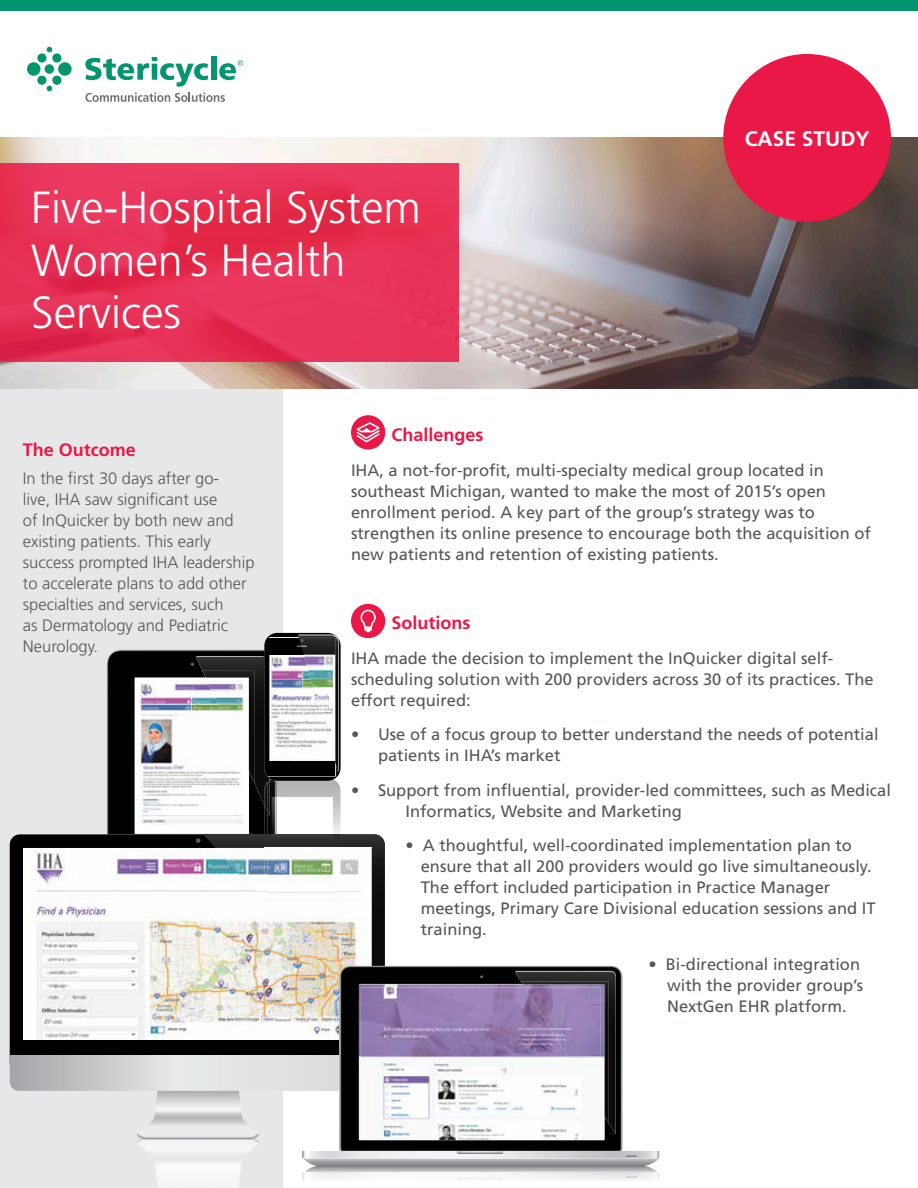
<style>
.page{position:relative;width:918px;height:1188px;background:#fff}
.page>*{position:absolute;margin:0;border:0;box-sizing:border-box;transform-origin:0 0}
.Main_Header__h1{font:300 45px/52.5px "Frutiger LT Std";color:#fff}
.t1{font:700 21px "Frutiger LT Std";color:#fff}
.Section_Header__h2{font:700 18px "Frutiger LT Std";color:#ea1846}
.Summary_Header{font:700 18px "Frutiger LT Std";color:#ea1846}
.Section_Body{font:16.5px/21px "Frutiger LT Std";color:#525857}
.Summary_Body_Bullets{font:300 16.5px/21px "Frutiger LT Std";color:#525857}
</style>
<div class="page">
<div style="left:0;top:343px;width:283px;height:845px;background:#e6e7e9"></div>
<svg style="left:85px;top:57px;width:158px;height:45px"></svg>
<div style="left:58px;top:62px;width:14px;height:14px;background:#03956e;border-radius:50%"></div>
<div style="left:27px;top:62px;width:13px;height:14px;background:#03956e;border-radius:50%"></div>
<div style="left:37px;top:53px;width:9px;height:10px;background:#03956e;border-radius:50%"></div>
<div style="left:52px;top:53px;width:9px;height:10px;background:#03956e;border-radius:50%"></div>
<div style="left:37px;top:76px;width:9px;height:9px;background:#03956e;border-radius:50%"></div>
<div style="left:45px;top:64px;width:9px;height:10px;background:#03956e;border-radius:50%"></div>
<svg style="left:47px;top:47px;width:5px;height:5px"></svg>
<svg style="left:47px;top:86px;width:5px;height:5px"></svg>
<div style="left:52px;top:76px;width:9px;height:9px;background:#03956e;border-radius:50%"></div>
<img style="left:0;top:138px;width:918px;height:250px">
<div style="left:723px;top:54px;width:168px;height:168px;background:#ea1846;border-radius:50%"></div>
<div style="left:0;top:0;width:918px;height:11px;background:#03956e"></div>
<svg style="left:0;top:164px;width:459px;height:198px;background:#e63155"></svg>
<div style="left:351px;top:415px;width:34px;height:35px;background:#ea1846;border-radius:50%"></div>
<svg style="left:357px;top:422px;width:23px;height:20px"></svg>
<div style="left:351px;top:604px;width:34px;height:34px;background:#ea1846;border-radius:50%"></div>
<svg style="left:361px;top:610px;width:15px;height:22px"></svg>
<img style="left:107px;top:650px;width:157px;height:184px">
<svg style="left:191px;top:662px;width:3px;height:4px"></svg>
<img style="left:196px;top:657px;width:72px;height:147px">
<img style="left:202px;top:671px;width:52px;height:112px">
<img style="left:139px;top:1144px;width:118px;height:44px">
<img style="left:268px;top:797px;width:9px;height:37px">
<img style="left:277px;top:781px;width:64px;height:53px">
<img style="left:264px;top:812px;width:4px;height:22px">
<img style="left:264px;top:782px;width:4px;height:30px">
<img style="left:268px;top:797px;width:2px;height:19px">
<img style="left:333px;top:797px;width:2px;height:37px">
<div style="left:277px;top:782px;width:58px;height:15px;background:#b6b5b6"></div>
<svg style="left:268px;top:781px;width:9px;height:16px"></svg>
<img style="left:264px;top:633px;width:77px;height:148px">
<img style="left:270px;top:654px;width:28px;height:107px">
<div style="left:268px;top:761px;width:67px;height:15px;background:#000"></div>
<div style="left:269px;top:638px;width:66px;height:16px;background:#000"></div>
<img style="left:298px;top:635px;width:40px;height:138px">
<img style="left:304px;top:654px;width:29px;height:102px">
<svg style="left:278px;top:633px;width:57px;height:21px"></svg>
<img style="left:339px;top:966px;width:284px;height:185px">
<img style="left:608px;top:972px;width:8px;height:162px">
<svg style="left:10px;top:834px;width:598px;height:310px"></svg>
<svg style="left:302px;top:1151px;width:357px;height:15px;background:#bfc1c3"></svg>
<img style="left:305px;top:1166px;width:352px;height:6px">
<img style="left:302px;top:1172px;width:357px;height:9px">
<img style="left:457px;top:1178px;width:46px;height:3px">
<svg style="left:626px;top:1176px;width:11px;height:2px"></svg>
<img style="left:359px;top:985px;width:245px;height:155px">
<img style="left:523px;top:985px;width:81px;height:131px">
<p class="Main_Header__h1" style="left:31px;top:182px;width:391px">Five-Hospital System<br>Women’s Health<br>Services</p>
<p class="t1" style="left:745px;top:126px;width:126px">CASE STUDY</p>
<p class="Summary_Header" style="left:23px;top:439px;width:115px">The Outcome</p>
<p class="Summary_Body_Bullets" style="left:23px;top:468px;width:233px">In the first 30 days after go-<br>live, IHA saw significant use<br>of InQuicker by both new and existing patients. This early success prompted IHA leadership to accelerate plans to add other specialties and services, such</p>
<p class="Summary_Body_Bullets" style="left:23px;top:615px;width:207px">as Dermatology and Pediatric<br>Neurology.</p>
<p class="Section_Header__h2" style="left:392px;top:425px;width:94px">Challenges</p>
<p class="Section_Body" style="left:351px;top:460px;width:521px">IHA, a not-for-profit, multi-specialty medical group located in southeast Michigan, wanted to make the most of 2015’s open enrollment period. A key part of the group’s strategy was to strengthen its online presence to encourage both the acquisition of new patients and retention of existing patients.</p>
<p class="Section_Header__h2" style="left:392px;top:613px;width:81px">Solutions</p>
<p class="Section_Body" style="left:351px;top:648px;width:524px">IHA made the decision to implement the InQuicker digital self&shy;scheduling solution with 200 providers across 30 of its practices. The effort required:</p>
<p class="Section_Body" style="left:378px;top:724px;width:502px;text-indent:-27px">• Use of a focus group to better understand the needs of potential patients in IHA’s market</p>
<p class="Section_Body" style="left:406px;top:780px;width:487px;text-indent:-55px">• Support from influential, provider-led committees, such as Medical<br>Informatics, Website and Marketing</p>
<p class="Section_Body" style="left:421px;top:835px;width:456px;text-indent:-15px">• A thoughtful, well-coordinated implementation plan to ensure that all 200 providers would go live simultaneously.<br>The effort included participation in Practice Manager meetings, Primary Care Divisional education sessions and IT training.</p>
<p class="Section_Body" style="left:667px;top:954px;width:198px;text-indent:-19px">• Bi-directional integration with the provider group’s<br>NextGen EHR platform.</p>
</div>
